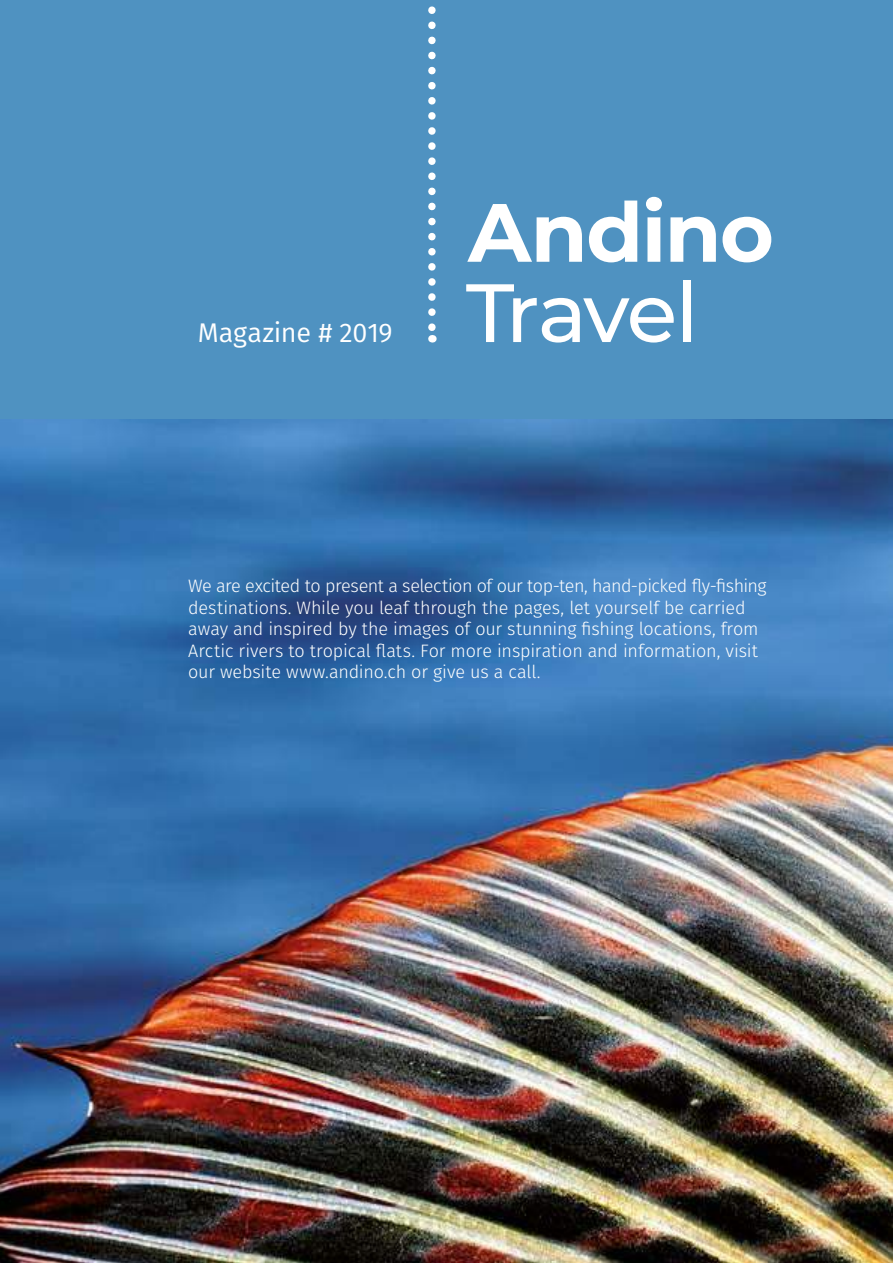
<style>
.page{position:relative;width:893px;height:1263px;background:#fff}
.page>*{position:absolute;margin:0;border:0;box-sizing:border-box;transform-origin:0 0}
.t1{font:700 82.5px "Montserrat";letter-spacing:-.02em;color:#fff}
.t2{font:500 82.5px "Montserrat";letter-spacing:-.035em;color:#fff}
.t3{font:27px "Fira Sans";letter-spacing:-.01em;color:#fff}
.t4{font:300 18px/21.6px "Fira Sans";letter-spacing:-.01em;color:#fff}
.s1{font-style:inherit}
</style>
<div class="page">
<img style="left:0;top:418px;width:893px;height:845px">
<div style="left:0;top:0;width:893px;height:418px;background:#4f92c1"></div>
<svg style="left:428px;top:6px;width:8px;height:336px"></svg>
<h2 class="t3" style="left:198px;top:313px;width:196px">Magazine <span class="s1">#</span> 2019</h2>
<h1 class="t1" style="left:468px;top:173px;width:307px">Andino</h1>
<h1 class="t2" style="left:466px;top:255px;width:234px">Travel</h1>
<p class="t4" style="left:188px;top:575px;width:580px">We are excited to present a selection of our top-ten, hand-picked fly-fishing destinations. While you leaf through the pages, let yourself be carried away and inspired by the images of our stunning fishing locations, from Arctic rivers to tropical flats. For more inspiration and information, visit our website www.andino.ch or give us a call.</p>
</div>
